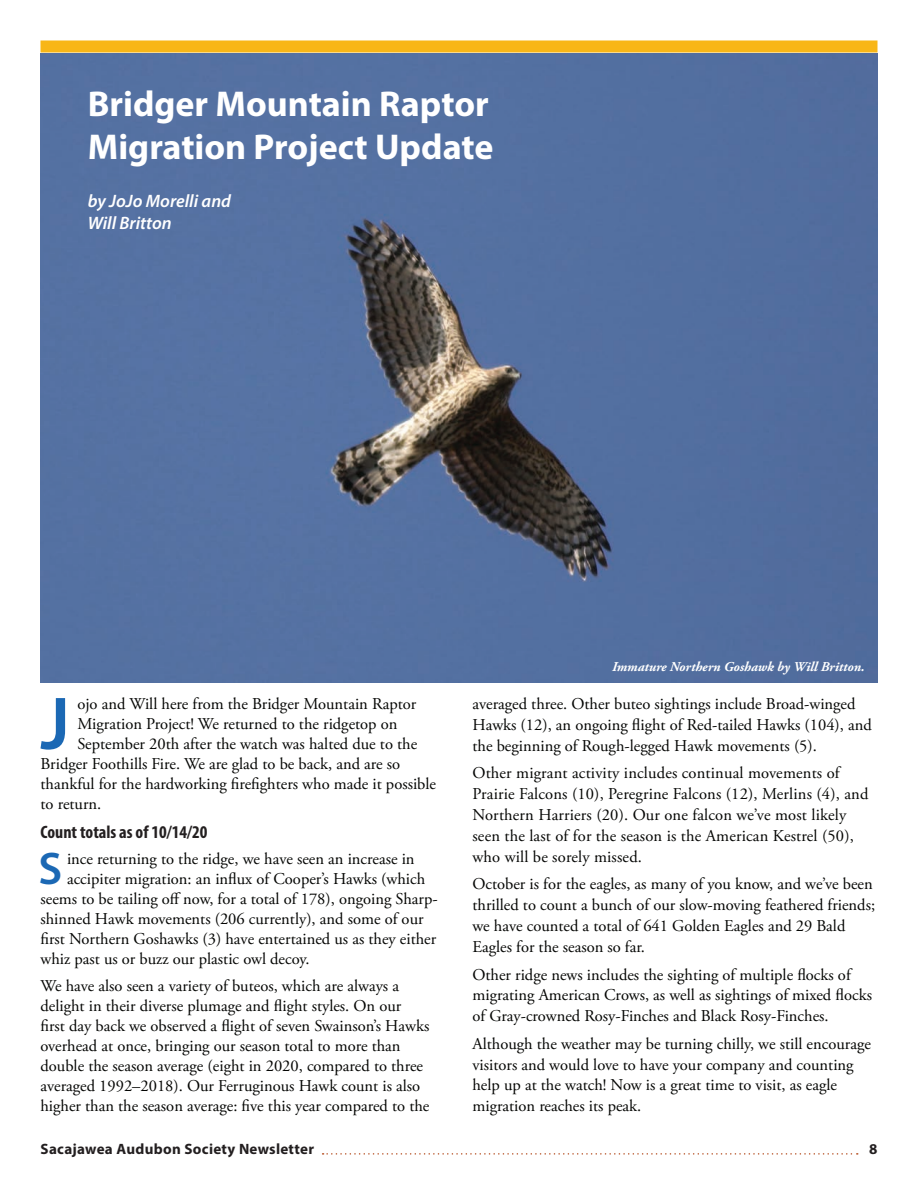
<style>
.page{position:relative;width:918px;height:1188px;background:#fff}
.page>*{position:absolute;margin:0;border:0;box-sizing:border-box;transform-origin:0 0}
.t1{font:600 75.3px "Myriad Pro";color:#1b68b4}
.t2{font:600 45.9px "Myriad Pro";color:#1b68b4}
.t3{font:700 36px/43.2px "Myriad Pro";color:#fff}
.t4{font:italic 600 18px/21.6px "Myriad Pro";color:#fff}
.t5{font:700 condensed 18px "Myriad Pro";color:#231f20}
.t6{font:16.5px/20.9px "Adobe Garamond Pro";color:#040503}
.t7{font:700 15px "Myriad Pro";letter-spacing:.02em;color:#231f20}
.t8{font:italic 700 13.5px "Adobe Garamond Pro";color:#fff}
</style>
<div class="page">
<div style="left:40px;top:40px;width:838px;height:12px;background:#f8b617"></div>
<svg style="left:323px;top:1153px;width:535px;height:2px"></svg>
<img style="left:40px;top:53px;width:838px;height:630px">
<h3 class="t3" style="left:88px;top:81px;width:407px">Bridger Mountain Raptor<br>Migration Project Update</h3>
<p class="t4" style="left:88px;top:190px;width:145px">by JoJo Morelli and<br>Will Britton</p>
<p class="t8" style="left:612px;top:659px;width:254px">Immature Northern Goshawk by Will Britton.</p>
<h1 class="t1" style="left:40px;top:676px;width:31px">J</h1>
<p class="t6" style="left:77px;top:694px;width:340px">ojo and Will here from the Bridger Mountain Raptor</p>
<p class="t6" style="left:77px;top:714px;width:322px">Migration Project! We returned to the ridgetop on</p>
<p class="t6" style="left:77px;top:734px;width:341px">September 20th after the watch was halted due to the</p>
<p class="t6" style="left:41px;top:754px;width:361px">Bridger Foothills Fire. We are glad to be back, and are so</p>
<p class="t6" style="left:41px;top:774px;width:397px">thankful for the hardworking firefighters who made it possible</p>
<p class="t6" style="left:41px;top:794px;width:62px">to return.</p>
<p class="t5" style="left:40px;top:820px;width:168px">Count totals as of 10/14/20</p>
<h2 class="t2" style="left:39px;top:840px;width:25px">S</h2>
<p class="t6" style="left:67px;top:849px;width:349px">ince returning to the ridge, we have seen an increase in</p>
<p class="t6" style="left:67px;top:869px;width:360px">accipiter migration: an influx of Cooper’s Hawks (which</p>
<p class="t6" style="left:40px;top:889px;width:399px">seems to be tailing off now, for a total of 178), ongoing Sharp-</p>
<p class="t6" style="left:40px;top:909px;width:385px">shinned Hawk movements (206 currently), and some of our</p>
<p class="t6" style="left:40px;top:929px;width:397px">first Northern Goshawks (3) have entertained us as they either</p>
<p class="t6" style="left:40px;top:949px;width:271px">whiz past us or buzz our plastic owl decoy.</p>
<p class="t6" style="left:40px;top:976px;width:390px;line-height:20.1px">We have also seen a variety of buteos, which are always a delight in their diverse plumage and flight styles. On our first day back we observed a flight of seven Swainson’s Hawks overhead at once, bringing our season total to more than double the season average (eight in 2020, compared to three averaged 1992–2018). Our Ferruginous Hawk count is also higher than the season average: five this year compared to the</p>
<p class="t6" style="left:473px;top:694px;width:401px">averaged three. Other buteo sightings include Broad-winged<br>Hawks (12), an ongoing flight of Red-tailed Hawks (104), and the beginning of Rough-legged Hawk movements (5).</p>
<p class="t6" style="left:473px;top:763px;width:397px">Other migrant activity includes continual movements of Prairie Falcons (10), Peregrine Falcons (12), Merlins (4), and Northern Harriers (20). Our one falcon we’ve most likely seen the last of for the season is the American Kestrel (50), who will be sorely missed.</p>
<p class="t6" style="left:473px;top:874px;width:404px">October is for the eagles, as many of you know, and we’ve been thrilled to count a bunch of our slow-moving feathered friends; we have counted a total of 641 Golden Eagles and 29 Bald Eagles for the season so far.</p>
<p class="t6" style="left:473px;top:964px;width:401px">Other ridge news includes the sighting of multiple flocks of migrating American Crows, as well as sightings of mixed flocks of Gray-crowned Rosy-Finches and Black Rosy-Finches.</p>
<p class="t6" style="left:473px;top:1034px;width:400px">Although the weather may be turning chilly, we still encourage visitors and would love to have your company and counting help up at the watch! Now is a great time to visit, as eagle migration reaches its peak.</p>
<p class="t7" style="left:40px;top:1139px;width:275px">Sacajawea Audubon Society Newsletter</p>
<p class="t7" style="left:869px;top:1139px;width:10px">8</p>
</div>
